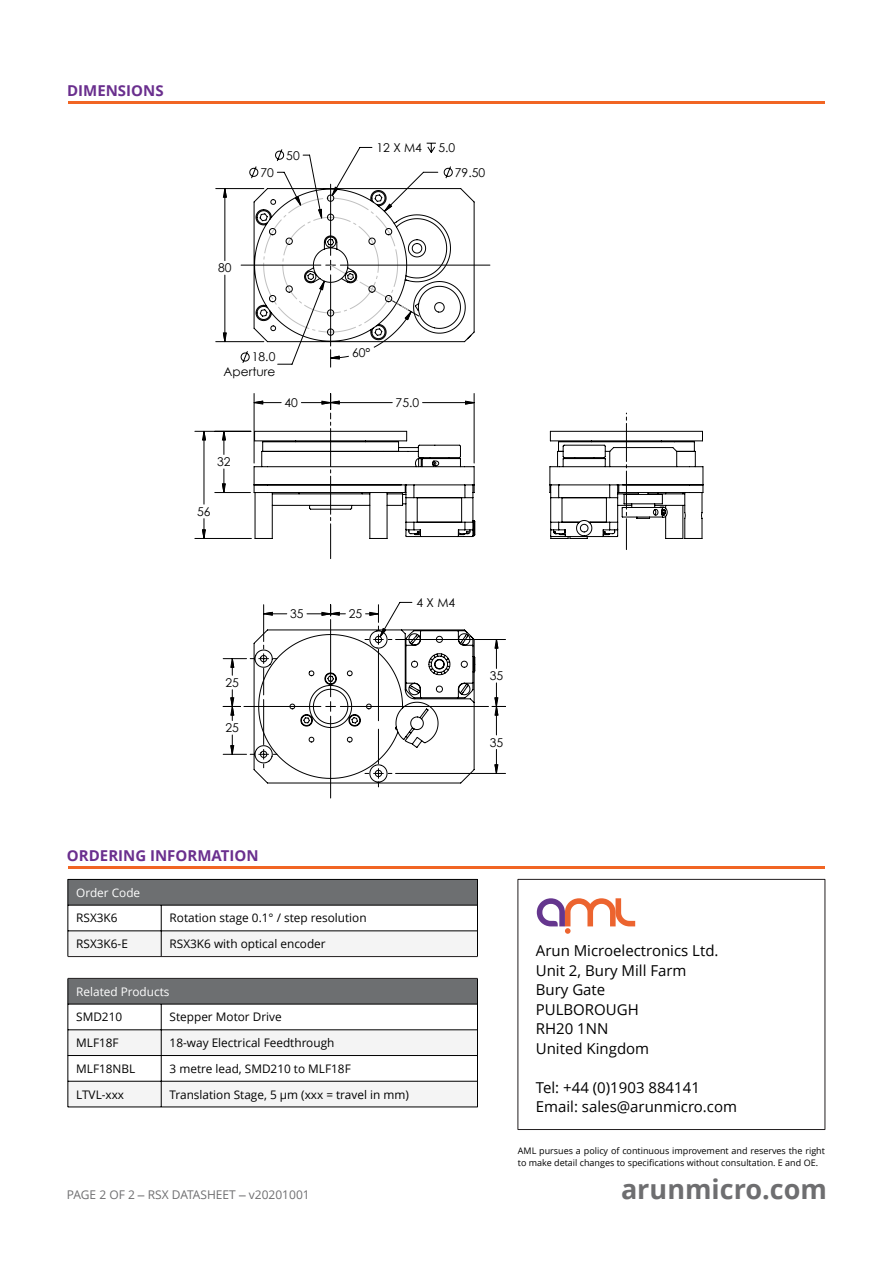
<style>
.page{position:relative;width:893px;height:1263px;background:#fff}
.page>*{position:absolute;margin:0;border:0;box-sizing:border-box;transform-origin:0 0}
.t1{font:700 27px "Open Sans";color:#6e6e70}
.t2{font:15px/19.5px "Open Sans";color:#000}
.t3{font:700 15px "Open Sans";color:#6a2f8e}
.t4{font:12.15px/14.5px "Century Gothic";color:#000;text-align:right}
.t5{font:12px "Open Sans";color:#6e6e70}
.t6{font:11.85px "Open Sans";color:#000}
.t7{font:11.85px "Open Sans";color:#fff}
.t8{font:9px/12px "Open Sans";color:#000}
.s1{font-family:"Arial"}
</style>
<div class="page">
<div style="left:518px;top:879px;width:307px;height:251px;border:1px solid #231f20"></div>
<svg style="left:537px;top:898px;width:98px;height:36px"></svg>
<svg style="left:69px;top:880px;width:408px;height:50px;fill:#6d6f71"></svg>
<svg style="left:68px;top:931px;width:409px;height:176px"></svg>
<hr style="left:68px;top:879px;width:1px;height:77px;background:#000">
<hr style="left:477px;top:879px;width:1px;height:77px;background:#000">
<hr style="left:161px;top:905px;width:1px;height:51px;background:#000">
<hr style="left:68px;top:978px;width:1px;height:129px;background:#000">
<hr style="left:477px;top:978px;width:1px;height:129px;background:#000">
<hr style="left:161px;top:1004px;width:1px;height:103px;background:#000">
<hr style="left:68px;top:879px;width:409px;height:1px;background:#000">
<hr style="left:68px;top:905px;width:409px;height:1px;background:#000">
<hr style="left:68px;top:930px;width:409px;height:1px;background:#000">
<hr style="left:68px;top:1004px;width:409px;height:1px;background:#000">
<hr style="left:68px;top:1029px;width:409px;height:1px;background:#000">
<hr style="left:68px;top:1055px;width:409px;height:1px;background:#000">
<hr style="left:68px;top:1081px;width:409px;height:1px;background:#000">
<hr style="left:68px;top:1107px;width:409px;height:1px;background:#000">
<hr style="left:68px;top:956px;width:409px;height:1px;background:#231f20">
<hr style="left:68px;top:978px;width:409px;height:1px;background:#231f20">
<hr style="left:68px;top:866px;width:757px;height:2px;background:#f16523">
<hr style="left:68px;top:101px;width:757px;height:2px;background:#f16523">
<svg style="left:202px;top:188px;width:296px;height:586px"></svg>
<svg style="left:254px;top:413px;width:221px;height:146px"></svg>
<svg style="left:241px;top:143px;width:234px;height:225px"></svg>
<svg style="left:253px;top:629px;width:222px;height:155px"></svg>
<svg style="left:549px;top:413px;width:154px;height:137px"></svg>
<p class="t3" style="left:67px;top:84px;width:98px">DIMENSIONS</p>
<p class="t4" style="left:286px;top:149px;width:15px">50</p>
<p class="t4" style="left:376px;top:141px;width:47px">12 X M4</p>
<p class="t4" style="left:438px;top:141px;width:18px">5.0</p>
<p class="t4" style="left:260px;top:166px;width:15px">70</p>
<p class="t4" style="left:455px;top:166px;width:32px">79.50</p>
<p class="t4" style="left:218px;top:262px;width:15px">80</p>
<p class="t4" style="left:224px;top:351px;width:53px">18.0<br>Aperture</p>
<p class="t4" style="left:352px;top:347px;width:20px">60°</p>
<p class="t4" style="left:285px;top:397px;width:15px">40</p>
<p class="t4" style="left:396px;top:397px;width:25px">75.0</p>
<p class="t4" style="left:217px;top:456px;width:15px">32</p>
<p class="t4" style="left:197px;top:505px;width:15px">56</p>
<p class="t4" style="left:226px;top:676px;width:15px">25</p>
<p class="t4" style="left:226px;top:722px;width:15px">25</p>
<p class="t4" style="left:290px;top:608px;width:15px">35</p>
<p class="t4" style="left:349px;top:608px;width:15px">25</p>
<p class="t4" style="left:416px;top:596px;width:40px">4XM4</p>
<p class="t4" style="left:490px;top:670px;width:15px">35</p>
<p class="t4" style="left:490px;top:736px;width:15px">35</p>
<p class="t3" style="left:67px;top:849px;width:193px">ORDERING INFORMATION</p>
<p class="t7" style="left:76px;top:888px;width:65px">Order Code</p>
<p class="t6" style="left:76px;top:913px;width:43px">RSX3K6</p>
<p class="t6" style="left:170px;top:913px;width:198px">Rotation stage 0.1° / step resolution</p>
<p class="t6" style="left:76px;top:939px;width:53px">RSX3K6-E</p>
<p class="t6" style="left:170px;top:939px;width:158px">RSX3K6 with optical encoder</p>
<p class="t7" style="left:76px;top:987px;width:95px">Related Products</p>
<p class="t6" style="left:76px;top:1012px;width:48px">SMD210</p>
<p class="t6" style="left:170px;top:1012px;width:114px">Stepper Motor Drive</p>
<p class="t6" style="left:76px;top:1038px;width:44px">MLF18F</p>
<p class="t6" style="left:170px;top:1038px;width:166px">18-way Electrical Feedthrough</p>
<p class="t6" style="left:76px;top:1064px;width:61px">MLF18NBL</p>
<p class="t6" style="left:170px;top:1064px;width:183px">3 metre lead, SMD210 to MLF18F</p>
<p class="t6" style="left:76px;top:1089px;width:49px">LTVL-xxx</p>
<p class="t6" style="left:170px;top:1089px;width:241px">Translation Stage, 5 µm (xxx = travel in mm)</p>
<p class="t5" style="left:67px;top:1190px;width:244px">PAGE 2 OF 2 <span class="s1">‒</span> RSX DATASHEET <span class="s1">‒</span> v20201001</p>
<p class="t2" style="left:536px;top:942px;width:184px">Arun Microelectronics Ltd.<br>Unit 2, Bury Mill Farm<br>Bury Gate<br>PULBOROUGH<br>RH20 1NN<br>United Kingdom</p>
<p class="t2" style="left:536px;top:1079px;width:203px">Tel: +44 (0)1903 884141<br>Email: sales@arunmicro.com</p>
<p class="t8" style="left:518px;top:1146px;width:309px">AML pursues a policy of continuous improvement and reserves the right to make detail changes to specifications without consultation. E and OE.</p>
<h1 class="t1" style="left:621px;top:1178px;width:207px">arunmicro.com</h1>
</div>
